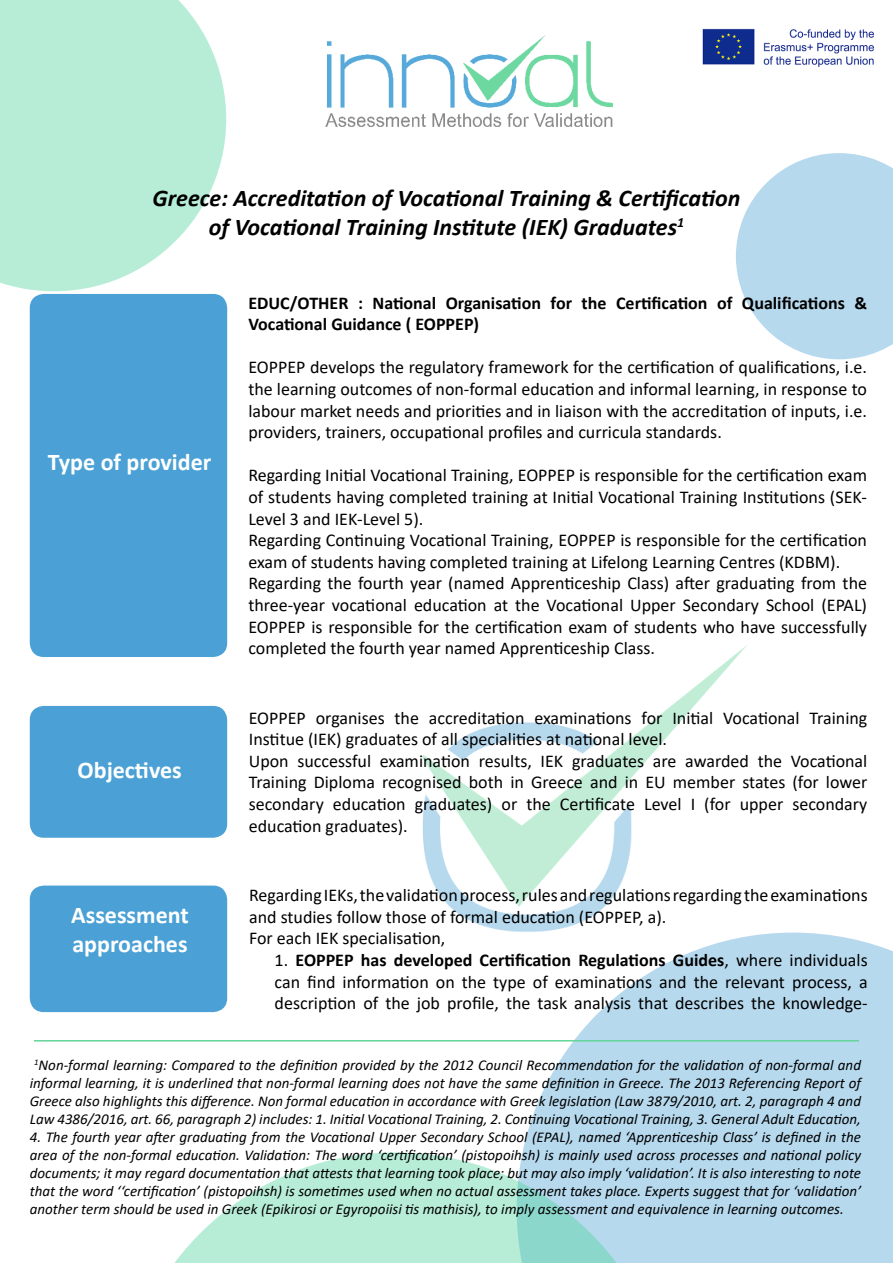
<style>
.page{position:relative;width:893px;height:1263px;background:#fff}
.page>*{position:absolute;margin:0;border:0;box-sizing:border-box;transform-origin:0 0}
.t1{font:italic 700 24px/28.8px "Calibri";color:#000;text-align:center}
.t2{font:700 24px/28.8px "Calibri";color:#fff}
.t3{font:18px/21.6px "Calibri";color:#000}
.t4{font:700 18px/21.6px "Calibri";color:#000}
.t5{font:italic 15px/18px "Calibri";color:#000;text-align:justify}
.s1{font-weight:700}
</style>
<div class="page">
<svg style="left:0;top:0;width:226px;height:291px;fill:#b7edd6"></svg>
<svg style="left:736px;top:153px;width:157px;height:206px"></svg>
<svg style="left:517px;top:932px;width:376px;height:331px;fill:#b7d9ee"></svg>
<svg style="left:174px;top:1152px;width:498px;height:111px;fill:#b7edd6"></svg>
<img style="left:422px;top:645px;width:327px;height:304px">
<img style="left:325px;top:35px;width:288px;height:92px">
<div style="left:30px;top:294px;width:197px;height:363px;background:#4ba1d5;border-radius:14px"></div>
<div style="left:30px;top:706px;width:197px;height:132px;background:#4ba1d5;border-radius:14px"></div>
<img style="left:702px;top:28px;width:172px;height:39px">
<div style="left:30px;top:885px;width:197px;height:127px;background:#4ba1d5;border-radius:14px"></div>
<hr style="left:34px;top:1040px;width:825px;height:1px;background:#63d498">
<h1 class="t1" style="left:153px;top:183px;width:589px">Greece: Accreditation of Vocational Training &amp; Certification of Vocational Training Institute (IEK) Graduates<sup>1</sup></h1>
<h1 class="t2" style="left:48px;top:447px;width:165px">Type of provider</h1>
<h1 class="t2" style="left:78px;top:755px;width:106px">Objectives</h1>
<h1 class="t2" style="left:71px;top:900px;width:119px">Assessment approaches</h1>
<p class="t4" style="left:248px;top:291px;width:620px">EDUC/OTHER : National Organisation for the Certification of Qualifications &amp;<br>Vocational Guidance ( EOPPEP)</p>
<p class="t3" style="left:248px;top:356px;width:620px;text-align:justify">EOPPEP develops the regulatory framework for the certification of qualifications, i.e. the learning outcomes of non-formal education and informal learning, in response to labour market needs and priorities and in liaison with the accreditation of inputs, i.e. providers, trainers, occupational profiles and curricula standards.</p>
<p class="t3" style="left:248px;top:464px;width:620px">Regarding Initial Vocational Training, EOPPEP is responsible for the certification exam of students having completed training at Initial Vocational Training Institutions (SEK-Level 3 and IEK-Level 5).<br>Regarding Continuing Vocational Training, EOPPEP is responsible for the certification exam of students having completed training at Lifelong Learning Centres (KDBM).<br>Regarding the fourth year (named Apprenticeship Class) after graduating from the three-year vocational education at the Vocational Upper Secondary School (EPAL)<br>EOPPEP is responsible for the certification exam of students who have successfully completed the fourth year named Apprenticeship Class.</p>
<p class="t3" style="left:249px;top:706px;width:620px">EOPPEP organises the accreditation examinations for Initial Vocational Training Institue (IEK) graduates of all specialities at national level.<br>Upon successful examination results, IEK graduates are awarded the Vocational Training Diploma recognised both in Greece and in EU member states (for lower secondary education graduates) or the Certificate Level I (for upper secondary education graduates).</p>
<p class="t3" style="left:249px;top:884px;width:620px">Regarding IEKs, the validation process, rules and regulations regarding the examinations and studies follow those of formal education (EOPPEP, a).<br>For each IEK specialisation,</p>
<p class="t3" style="left:275px;top:949px;width:595px;text-align:justify">1. <span class="s1">EOPPEP has developed Certification Regulations Guides</span>, where individuals can find information on the type of examinations and the relevant process, a description of the job profile, the task analysis that describes the knowledge-</p>
<p class="t5" style="left:30px;top:1055px;width:833px"><sup>1</sup>Non-formal learning: Compared to the definition provided by the 2012 Council Recommendation for the validation of non-formal and informal learning, it is underlined that non-formal learning does not have the same definition in Greece. The 2013 Referencing Report of Greece also highlights this difference. Non formal education in accordance with Greek legislation (Law 3879/2010, art. 2, paragraph 4 and Law 4386/2016, art. 66, paragraph 2) includes: 1. Initial Vocational Training, 2. Continuing Vocational Training, 3. General Adult Education,</p>
<p class="t5" style="left:30px;top:1127px;width:833px">4. The fourth year after graduating from the Vocational Upper Secondary School (EPAL), named ‘Apprenticeship Class’ is defined in the area of the non-formal education. Validation: The word ‘certification’ (pistopoihsh) is mainly used across processes and national policy documents; it may regard documentation that attests that learning took place; but may also imply ‘validation’. It is also interesting to note that the word ‘‘certification’ (pistopoihsh) is sometimes used when no actual assessment takes place. Experts suggest that for ‘validation’ another term should be used in Greek (Epikirosi or Egyropoiisi tis mathisis), to imply assessment and equivalence in learning outcomes.</p>
</div>
